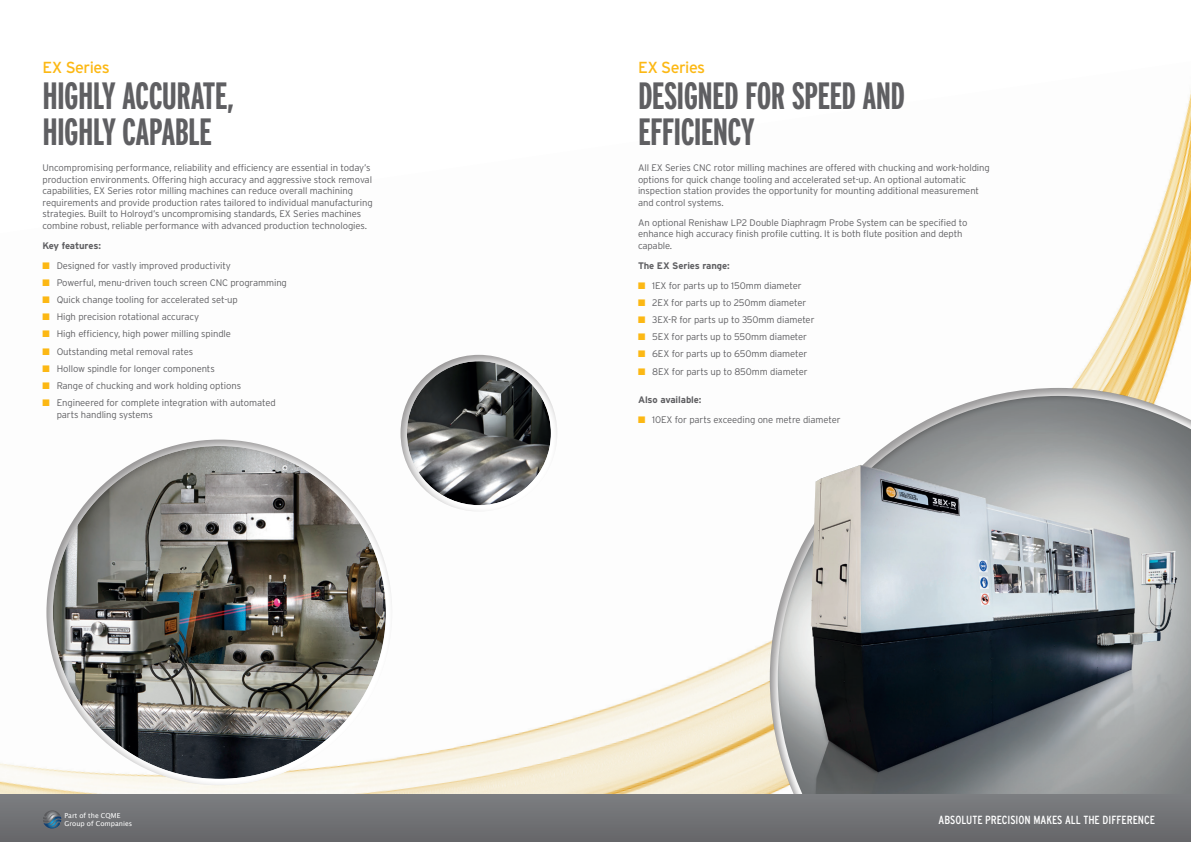
<style>
.page{position:relative;width:1191px;height:842px;background:#fff}
.page>*{position:absolute;margin:0;border:0;box-sizing:border-box;transform-origin:0 0}
.t1{font:700 extra-condensed 38px "Interstate";letter-spacing:-.02em;color:#5f5f62}
.t2{font:16px "Interstate";letter-spacing:-.03em;color:#fcb814}
.t3{font:condensed 11.8px "Interstate";color:#fff}
.t4{font:300 9.5px/11.5px "Interstate";letter-spacing:-.01em;color:#5f5f62}
.t5{font:700 9.5px "Interstate";letter-spacing:-.01em;color:#5f5f62}
.t6{font:6.8px/8.1px "Lucida Grande";color:#fff}
.s1{color:#fcb814}
</style>
<div class="page">
<img style="left:0;top:90px;width:1191px;height:704px">
<div style="left:769px;top:386px;width:422px;height:456px;background:#231f20;opacity:.4"></div>
<div style="left:45px;top:438px;width:348px;height:348px;background:#231f20;opacity:.5"></div>
<div style="left:399px;top:353px;width:159px;height:159px;background:#231f20;opacity:.5"></div>
<img style="left:813px;top:465px;width:128px;height:98px">
<div style="left:0;top:794px;width:595px;height:48px;background:#717275"></div>
<div style="left:595px;top:794px;width:596px;height:48px;background:#717275"></div>
<svg style="left:43px;top:810px;width:18px;height:18px"></svg>
<h2 class="t2" style="left:43px;top:59px;width:69px">EX Series</h2>
<h1 class="t1" style="left:43px;top:75px;width:27px">HIGHLY</h1>
<h1 class="t1" style="left:122px;top:75px;width:114px">ACCURATE,</h1>
<h1 class="t1" style="left:43px;top:111px;width:13px">HIGHLY</h1>
<h1 class="t1" style="left:122px;top:111px;width:78px">CAPABLE</h1>
<p class="t4" style="left:43px;top:162px;width:332px">Uncompromising performance, reliability and efficiency are essential in today’s production environments. Offering high accuracy and aggressive stock removal capabilities, EX Series rotor milling machines can reduce overall machining requirements and provide production rates tailored to individual manufacturing strategies. Built to Holroyd’s uncompromising standards, EX Series machines combine robust, reliable performance with advanced production technologies.</p>
<p class="t5" style="left:43px;top:240px;width:60px">Key features:</p>
<p class="t4" style="left:43px;top:259px;width:190px"><span class="s1">■</span> Designed for vastly improved productivity</p>
<p class="t4" style="left:43px;top:277px;width:246px"><span class="s1">■</span> Powerful, menu-driven touch screen CNC programming</p>
<p class="t4" style="left:43px;top:294px;width:197px"><span class="s1">■</span> Quick change tooling for accelerated set-up</p>
<p class="t4" style="left:43px;top:311px;width:158px"><span class="s1">■</span> High precision rotational accuracy</p>
<p class="t4" style="left:43px;top:328px;width:190px"><span class="s1">■</span> High efficiency, high power milling spindle</p>
<p class="t4" style="left:43px;top:345px;width:152px"><span class="s1">■</span> Outstanding metal removal rates</p>
<p class="t4" style="left:43px;top:362px;width:174px"><span class="s1">■</span> Hollow spindle for longer components</p>
<p class="t4" style="left:43px;top:380px;width:200px"><span class="s1">■</span> Range of chucking and work holding options</p>
<p class="t4" style="left:57px;top:397px;width:220px;text-indent:-14px"><span class="s1">■</span> Engineered for complete integration with automated parts handling systems</p>
<h2 class="t2" style="left:638px;top:59px;width:69px">EX Series</h2>
<h1 class="t1" style="left:638px;top:75px;width:27px">DESIGNED</h1>
<h1 class="t1" style="left:745px;top:75px;width:60px">FOR SPEED</h1>
<h1 class="t1" style="left:862px;top:75px;width:15px">AND</h1>
<h1 class="t1" style="left:638px;top:111px;width:48px">EFFICIENCY</h1>
<p class="t4" style="left:638px;top:162px;width:353px">All EX Series CNC rotor milling machines are offered with chucking and work-holding options for quick change tooling and accelerated set-up. An optional automatic inspection station provides the opportunity for mounting additional measurement and control systems.</p>
<p class="t4" style="left:638px;top:216px;width:331px">An optional Renishaw LP2 Double Diaphragm Probe System can be specified to enhance high accuracy finish profile cutting. It is both flute position and depth capable.</p>
<p class="t5" style="left:638px;top:260px;width:93px">The EX Series range:</p>
<p class="t4" style="left:638px;top:279px;width:165px"><span class="s1">■</span> 1EX for parts up to 150mm diameter</p>
<p class="t4" style="left:638px;top:297px;width:170px"><span class="s1">■</span> 2EX for parts up to 250mm diameter</p>
<p class="t4" style="left:638px;top:314px;width:178px"><span class="s1">■</span> 3EX-R for parts up to 350mm diameter</p>
<p class="t4" style="left:638px;top:331px;width:171px"><span class="s1">■</span> 5EX for parts up to 550mm diameter</p>
<p class="t4" style="left:638px;top:348px;width:171px"><span class="s1">■</span> 6EX for parts up to 650mm diameter</p>
<p class="t4" style="left:638px;top:365px;width:171px"><span class="s1">■</span> 8EX for parts up to 850mm diameter</p>
<p class="t5" style="left:638px;top:395px;width:65px">Also available:</p>
<p class="t4" style="left:638px;top:414px;width:204px"><span class="s1">■</span> 10EX for parts exceeding one metre diameter</p>
<p class="t6" style="left:65px;top:812px;width:69px">Part of the CQME<br>Group of Companies</p>
<p class="t3" style="left:938px;top:814px;width:218px">ABSOLUTE PRECISION MAKES ALL THE DIFFERENCE</p>
</div>
